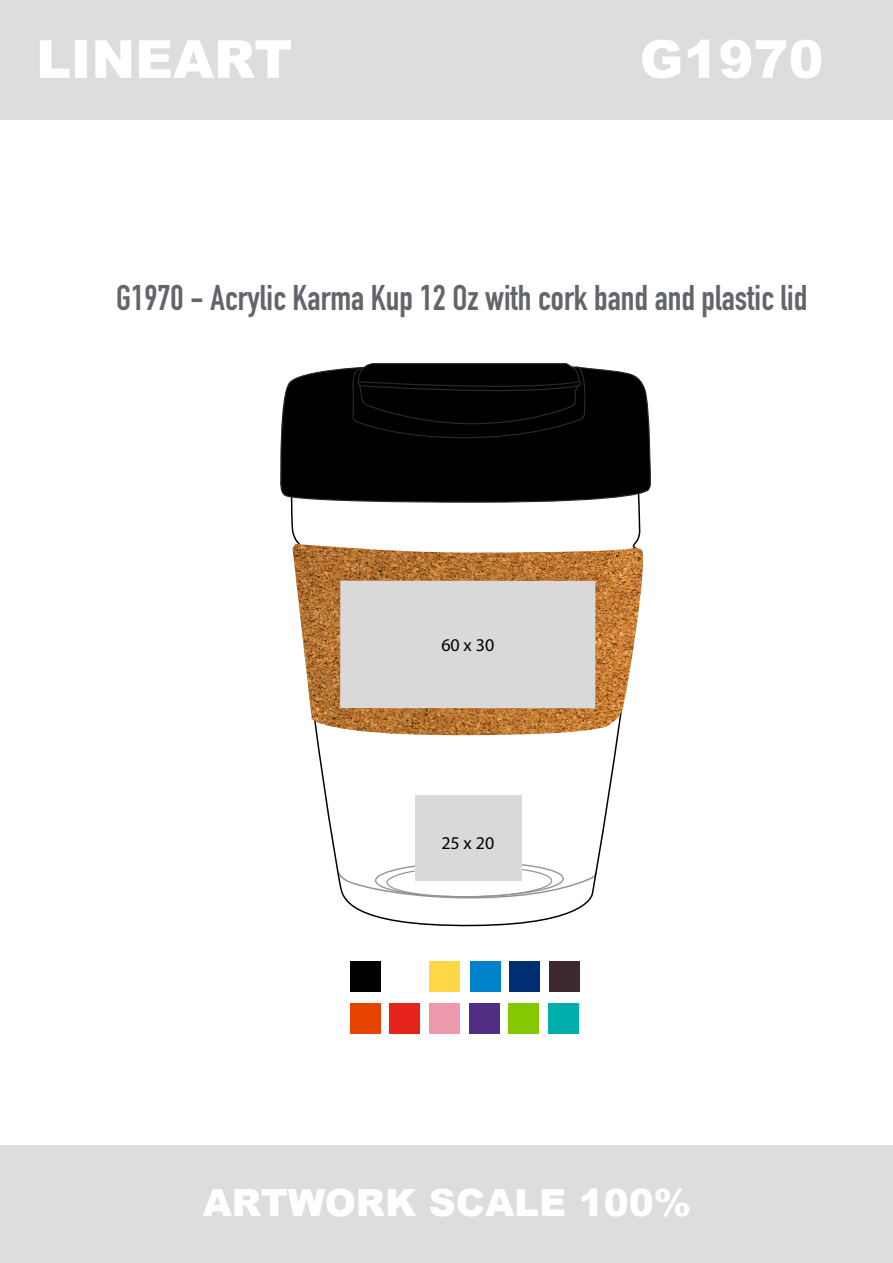
<style>
.page{position:relative;width:893px;height:1263px;background:#fff}
.page>*{position:absolute;margin:0;border:0;box-sizing:border-box;transform-origin:0 0}
.t1{font:900 52.5px "Arial";color:#fff}
.t2{font:900 37.5px "Arial";color:#fff}
.t3{font:700 35.25px "DIN Condensed";color:#62656a}
.t4{font:18px "Myriad Pro";color:#000}
</style>
<div class="page">
<div style="left:0;top:0;width:893px;height:120px;background:#dcddde"></div>
<div style="left:0;top:1146px;width:893px;height:117px;background:#dcddde"></div>
<div style="left:429px;top:962px;width:30px;height:30px;background:#ffd746"></div>
<div style="left:351px;top:1003px;width:30px;height:31px;background:#e64400"></div>
<div style="left:549px;top:961px;width:30px;height:31px;background:#3e292e"></div>
<div style="left:548px;top:1003px;width:30px;height:31px;background:#00afab"></div>
<div style="left:429px;top:1003px;width:30px;height:31px;background:#ee9aad"></div>
<div style="left:469px;top:1003px;width:30px;height:31px;background:#502e83"></div>
<div style="left:351px;top:962px;width:30px;height:30px;background:#000"></div>
<div style="left:470px;top:961px;width:31px;height:31px;background:#0083cb"></div>
<div style="left:508px;top:1003px;width:31px;height:31px;background:#83c800"></div>
<div style="left:389px;top:1003px;width:31px;height:31px;background:#e5231b"></div>
<div style="left:510px;top:961px;width:30px;height:31px;background:#002e72"></div>
<svg style="left:290px;top:503px;width:350px;height:424px"></svg>
<svg style="left:280px;top:367px;width:371px;height:136px;background:#121212"></svg>
<svg style="left:352px;top:363px;width:235px;height:76px;background:#050505"></svg>
<img style="left:292px;top:544px;width:352px;height:191px">
<div style="left:415px;top:796px;width:106px;height:85px;background:#d9d9d9"></div>
<div style="left:340px;top:581px;width:255px;height:127px;background:#d9d9d9"></div>
<h1 class="t1" style="left:36px;top:21px;width:258px">LINEART</h1>
<h1 class="t1" style="left:640px;top:21px;width:185px">G1970</h1>
<p class="t3" style="left:116px;top:274px;width:692px">G1970 - Acrylic Karma Kup 12 Oz with cork band and plastic lid</p>
<p class="t4" style="left:441px;top:634px;width:54px">60 x 30</p>
<p class="t4" style="left:441px;top:832px;width:54px">25 x 20</p>
<p class="t2" style="left:203px;top:1176px;width:490px">ARTWORK SCALE 100%</p>
</div>
